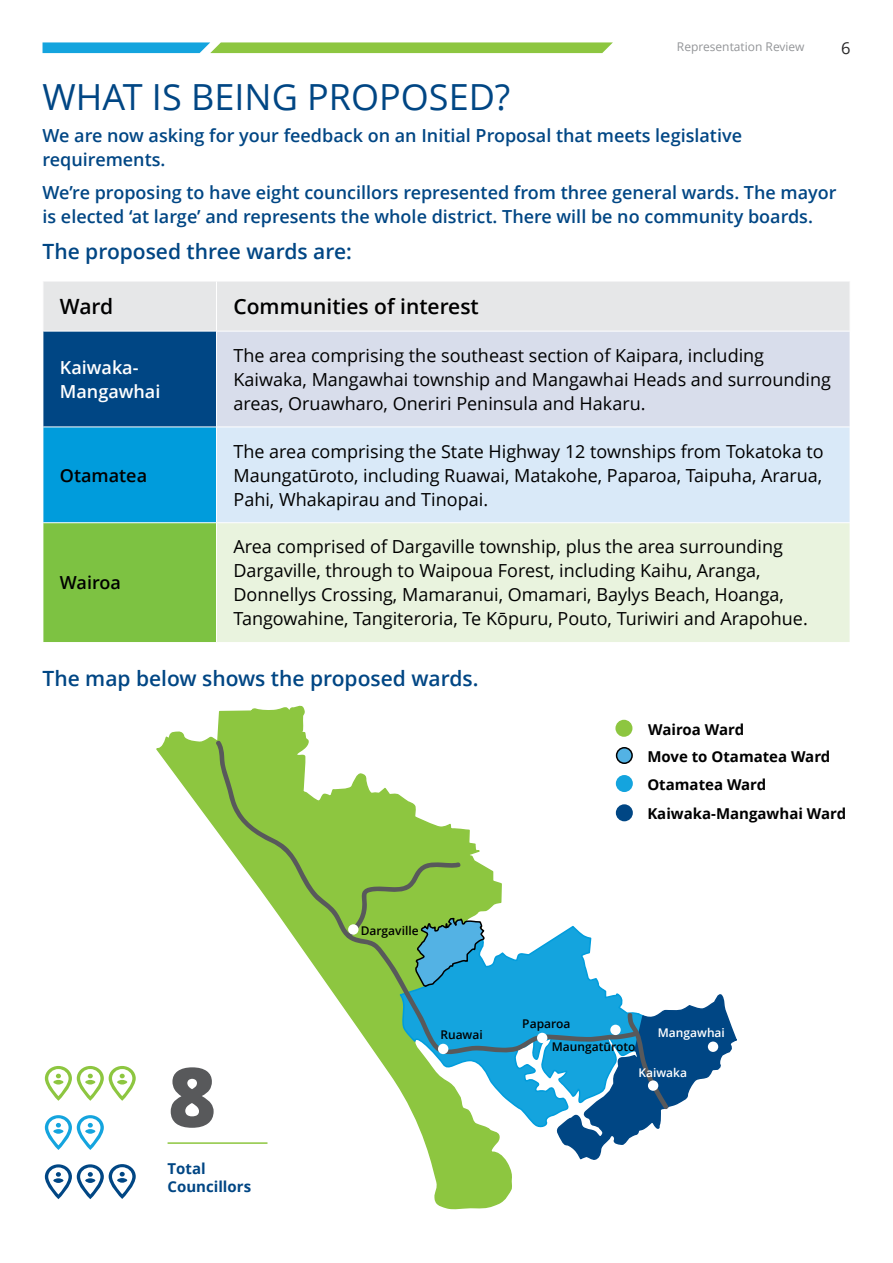
<style>
.page{position:relative;width:893px;height:1263px;background:#fff}
.page>*{position:absolute;margin:0;border:0;box-sizing:border-box;transform-origin:0 0}
.t1{font:36px "Open Sans";color:#004684}
.t2{font:600 21px "Open Sans";color:#004684}
.t3{font:600 21px "Open Sans";color:#000}
.t4{font:18px/24px "Open Sans";color:#000}
.t5{font:600 18px/24px "Open Sans";color:#004684}
.t6{font:600 18px/24px "Open Sans";color:#fff}
.t7{font:600 18px "Open Sans";color:#000}
.t8{font:16.5px "Open Sans";color:#292829}
.t9{font:700 15px/27.8px "Open Sans";color:#000}
.t10{font:700 15px/18px "Open Sans";color:#004684}
.t11{font:600 12px/23.4px "Open Sans";color:#000}
.t12{font:12px "Open Sans";color:#939598}
.t13{font:600 12px "Open Sans";color:#fff}
</style>
<div class="page">
<svg style="left:43px;top:42px;width:570px;height:11px"></svg>
<div style="left:44px;top:282px;width:806px;height:49px;background:#e6e7e8"></div>
<div style="left:43px;top:331px;width:173px;height:96px;background:#004684"></div>
<div style="left:216px;top:331px;width:634px;height:96px;background:#d8ddeb"></div>
<div style="left:43px;top:427px;width:173px;height:96px;background:#009cdc"></div>
<div style="left:216px;top:427px;width:634px;height:96px;background:#d9e9f8"></div>
<div style="left:43px;top:523px;width:173px;height:119px;background:#7dc242"></div>
<div style="left:216px;top:523px;width:634px;height:119px;background:#e9f3de"></div>
<hr style="left:216px;top:281px;width:1px;height:50px;background:#fff">
<hr style="left:43px;top:331px;width:173px;height:1px;background:#fff">
<hr style="left:43px;top:331px;width:1px;height:96px;background:#fff">
<hr style="left:216px;top:331px;width:634px;height:1px;background:#fff">
<hr style="left:216px;top:331px;width:1px;height:96px;background:#fff">
<hr style="left:43px;top:427px;width:173px;height:1px;background:#fff">
<hr style="left:43px;top:427px;width:1px;height:95px;background:#fff">
<hr style="left:216px;top:427px;width:634px;height:1px;background:#fff">
<hr style="left:216px;top:427px;width:1px;height:95px;background:#fff">
<hr style="left:43px;top:522px;width:173px;height:1px;background:#fff">
<hr style="left:43px;top:523px;width:1px;height:119px;background:#fff">
<hr style="left:216px;top:522px;width:634px;height:1px;background:#fff">
<hr style="left:216px;top:523px;width:1px;height:119px;background:#fff">
<svg style="left:156px;top:705px;width:356px;height:505px"></svg>
<svg style="left:399px;top:1056px;width:154px;height:74px"></svg>
<svg style="left:215px;top:739px;width:418px;height:317px"></svg>
<svg style="left:346px;top:862px;width:140px;height:127px"></svg>
<svg style="left:553px;top:990px;width:184px;height:170px"></svg>
<div style="left:348px;top:924px;width:10px;height:11px;background:#fff;border-radius:50%"></div>
<div style="left:438px;top:1044px;width:10px;height:10px;background:#fff;border-radius:50%"></div>
<div style="left:537px;top:1033px;width:10px;height:10px;background:#fff;border-radius:50%"></div>
<div style="left:610px;top:1025px;width:11px;height:10px;background:#fff;border-radius:50%"></div>
<div style="left:708px;top:1041px;width:10px;height:11px;background:#fff;border-radius:50%"></div>
<div style="left:648px;top:1080px;width:10px;height:11px;background:#fff;border-radius:50%"></div>
<div style="left:615px;top:720px;width:17px;height:17px;background:#8dc640;border-radius:50%"></div>
<div style="left:616px;top:775px;width:17px;height:17px;background:#14a4de;border-radius:50%"></div>
<div style="left:616px;top:804px;width:17px;height:17px;background:#004684;border-radius:50%"></div>
<div style="left:617px;top:748px;width:15px;height:15px;background:#53b2e4;border-radius:50%"></div>
<div style="left:616px;top:747px;width:17px;height:17px;border:2px solid #000;border-radius:50%"></div>
<hr style="left:168px;top:1142px;width:99px;height:2px;background:#8dc640">
<svg style="left:45px;top:1164px;width:91px;height:35px"></svg>
<svg style="left:45px;top:1115px;width:59px;height:35px"></svg>
<svg style="left:45px;top:1066px;width:91px;height:35px"></svg>
<svg style="left:171px;top:1067px;width:43px;height:61px"></svg>
<p class="t12" style="left:677px;top:39px;width:129px">Representation Review</p>
<p class="t8" style="left:841px;top:37px;width:11px">6</p>
<h1 class="t1" style="left:43px;top:72px;width:469px">WHAT IS BEING PROPOSED?</h1>
<p class="t5" style="left:43px;top:123px;width:701px">We are now asking for your feedback on an Initial Proposal that meets legislative requirements.</p>
<p class="t5" style="left:43px;top:180px;width:796px">We’re proposing to have eight councillors represented from three general wards. The mayor is elected ‘at large’ and represents the whole district. There will be no community boards.</p>
<p class="t2" style="left:43px;top:237px;width:311px">The proposed three wards are:</p>
<p class="t3" style="left:60px;top:292px;width:55px">Ward</p>
<p class="t3" style="left:233px;top:292px;width:247px">Communities of interest</p>
<p class="t6" style="left:60px;top:355px;width:102px">Kaiwaka-<br>Mangawhai</p>
<p class="t7" style="left:60px;top:463px;width:89px">Otamatea</p>
<p class="t7" style="left:60px;top:571px;width:62px">Wairoa</p>
<p class="t4" style="left:233px;top:343px;width:599px">The area comprising the southeast section of Kaipara, including<br>Kaiwaka, Mangawhai township and Mangawhai Heads and surrounding areas, Oruawharo, Oneriri Peninsula and Hakaru.</p>
<p class="t4" style="left:233px;top:439px;width:592px;text-align:justify">The area comprising the State Highway 12 townships from Tokatoka to Maungatūroto, including Ruawai, Matakohe, Paparoa, Taipuha, Ararua, Pahi, Whakapirau and Tinopai.</p>
<p class="t4" style="left:233px;top:534px;width:576px">Area comprised of Dargaville township, plus the area surrounding Dargaville, through to Waipoua Forest, including Kaihu, Aranga, Donnellys Crossing, Mamaranui, Omamari, Baylys Beach, Hoanga, Tangowahine, Tangiteroria, Te Kōpuru, Pouto, Turiwiri and Arapohue.</p>
<p class="t2" style="left:43px;top:664px;width:437px">The map below shows the proposed wards.</p>
<p class="t11" style="left:361px;top:919px;width:59px">Dargaville</p>
<p class="t9" style="left:647px;top:715px;width:200px">Wairoa Ward<br>Move to Otamatea Ward<br>Otamatea Ward<br>Kaiwaka-Mangawhai Ward</p>
<p class="t10" style="left:168px;top:1159px;width:85px">Total<br>Councillors</p>
<p class="t11" style="left:440px;top:1023px;width:44px">Ruawai</p>
<p class="t11" style="left:552px;top:1011px;width:85px;text-indent:-30px">Paparoa<br>Maungatūroto</p>
<p class="t13" style="left:658px;top:1025px;width:69px">Mangawhai</p>
<p class="t13" style="left:638px;top:1064px;width:50px">Kaiwaka</p>
</div>
